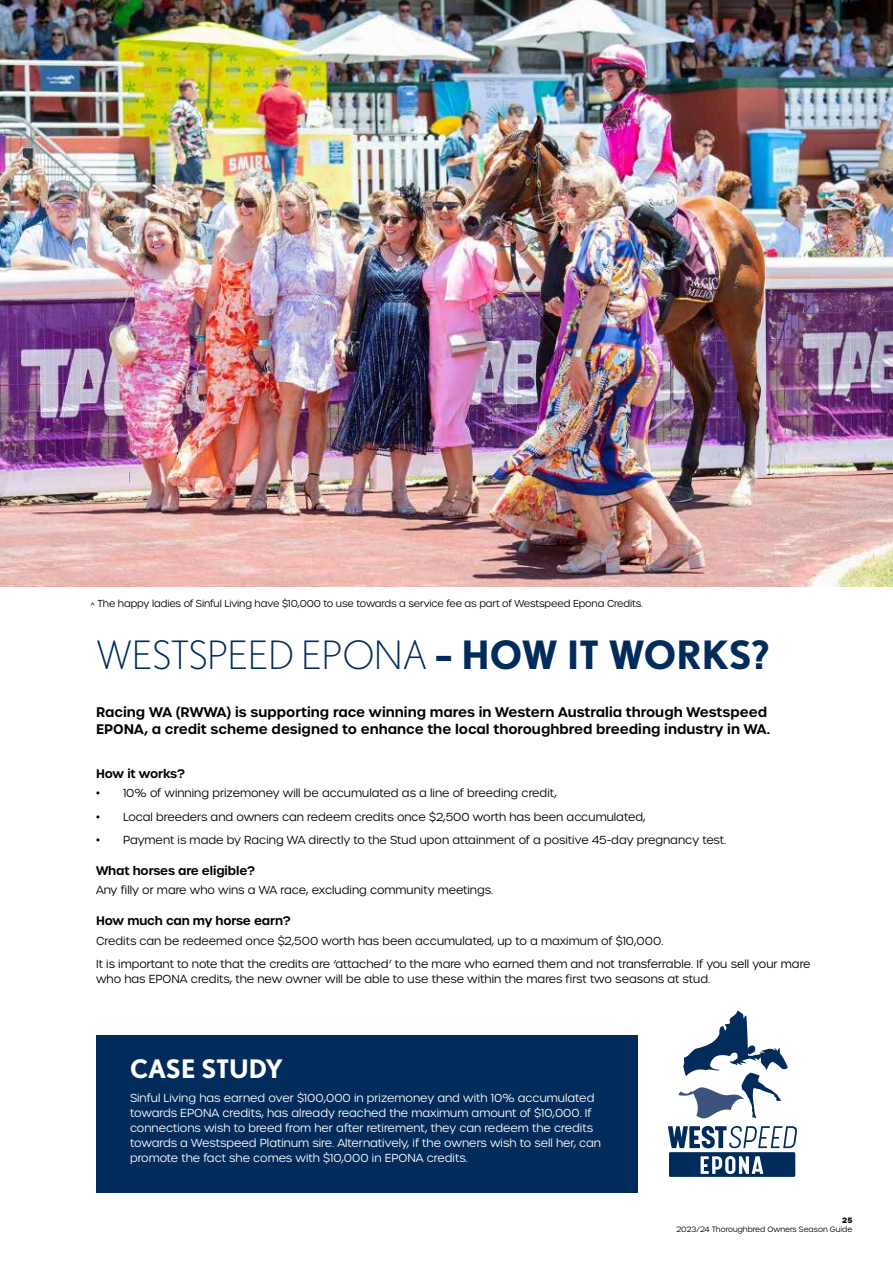
<style>
.page{position:relative;width:893px;height:1263px;background:#fff}
.page>*{position:absolute;margin:0;border:0;box-sizing:border-box;transform-origin:0 0}
.t1{font:300 39px "Nobel";color:#002b5a}
.t2{font:700 25.5px "Nobel";letter-spacing:-.01em;color:#fff}
.t3{font:600 13.5px/16.5px "Urbane";color:#000}
.t4{font:600 12px "Urbane";letter-spacing:-.01em;color:#000}
.t5{font:300 11.25px/23.5px "Urbane";color:#000}
.t6{font:300 11.25px/15px "Urbane";color:#fff}
.t7{font:300 9.75px "Urbane";letter-spacing:-.01em;color:#000}
.t8{font:300 7.5px "Urbane";color:#000}
.t9{font:700 7.5px "Urbane";color:#000}
.s1{font-weight:700}
</style>
<div class="page">
<div style="left:96px;top:1035px;width:542px;height:158px;background:#002b5a"></div>
<img style="left:0;top:0;width:893px;height:587px">
<svg style="left:678px;top:1011px;width:110px;height:107px"></svg>
<div style="left:669px;top:1152px;width:126px;height:25px;background:#1c426c"></div>
<svg style="left:668px;top:1126px;width:129px;height:50px"></svg>
<p class="t7" style="left:90px;top:597px;width:554px">^ The happy ladies of Sinful Living have $10,000 to use towards a service fee as part of Westspeed Epona Credits.</p>
<h1 class="t1" style="left:96px;top:633px;width:675px">WESTSPEED EPONA <span class="s1">– HOW IT WORKS?</span></h1>
<p class="t3" style="left:96px;top:704px;width:676px">Racing WA (RWWA) is supporting race winning mares in Western Australia through Westspeed<br>EPONA, a credit scheme designed to enhance the local thoroughbred breeding industry in WA.</p>
<p class="t4" style="left:96px;top:765px;width:90px">How it works?</p>
<p class="t5" style="left:96px;top:781px;width:462px">• 10% of winning prizemoney will be accumulated as a line of breeding credit,</p>
<p class="t5" style="left:96px;top:805px;width:551px">• Local breeders and owners can redeem credits once $2,500 worth has been accumulated,</p>
<p class="t5" style="left:96px;top:828px;width:632px">• Payment is made by Racing WA directly to the Stud upon attainment of a positive 45-day pregnancy test.</p>
<p class="t4" style="left:96px;top:862px;width:160px">What horses are eligible?</p>
<p class="t5" style="left:96px;top:878px;width:399px">Any filly or mare who wins a WA race, excluding community meetings.</p>
<p class="t4" style="left:96px;top:913px;width:196px">How much can my horse earn?</p>
<p class="t5" style="left:96px;top:929px;width:716px">Credits can be redeemed once $2,500 worth has been accumulated, up to a maximum of $10,000.<br>It is important to note that the credits are ‘attached’ to the mare who earned them and not transferrable. If you sell your mare</p>
<p class="t5" style="left:96px;top:967px;width:616px">who has EPONA credits, the new owner will be able to use these within the mares first two seasons at stud.</p>
<h2 class="t2" style="left:130px;top:1054px;width:154px">CASE STUDY</h2>
<p class="t6" style="left:130px;top:1090px;width:473px">Sinful Living has earned over $100,000 in prizemoney and with 10% accumulated towards EPONA credits, has already reached the maximum amount of $10,000. If connections wish to breed from her after retirement, they can redeem the credits towards a Westspeed Platinum sire. Alternatively, if the owners wish to sell her, can promote the fact she comes with $10,000 in EPONA credits.</p>
<p class="t9" style="left:842px;top:1215px;width:12px">25</p>
<p class="t8" style="left:676px;top:1224px;width:177px">2023/24 Thoroughbred Owners Season Guide</p>
</div>
